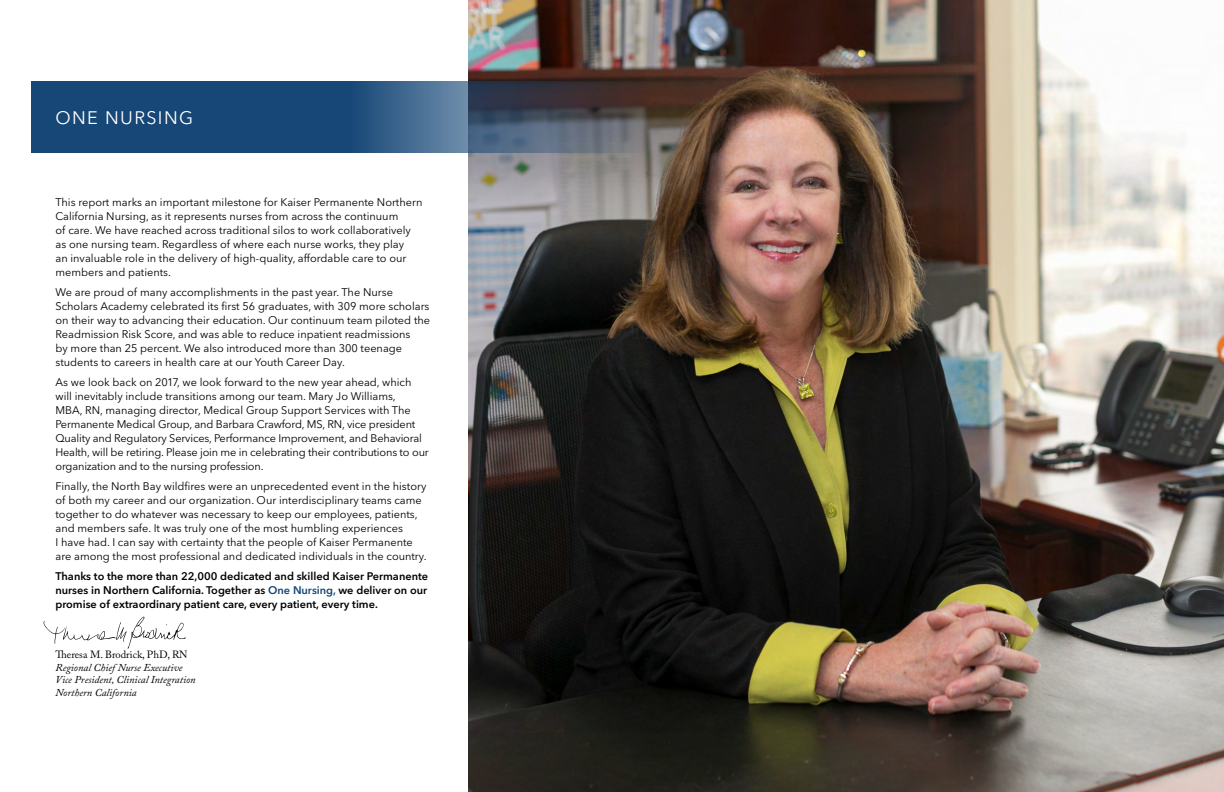
<style>
.page{position:relative;width:1224px;height:792px;background:#fff}
.page>*{position:absolute;margin:0;border:0;box-sizing:border-box;transform-origin:0 0}
.Section_Title{font:18px "Avenir Next LT Pro";letter-spacing:.075em;color:#fff}
.Intro_Letter_Text{font:11px/14px "Avenir Next LT Pro";color:#000}
.Intro_Letter_Text-2{font:600 11px/14px "Avenir Next LT Pro";color:#000;text-align:justify}
.Intro_Letter_Attribu{font:italic 10.5px "Adobe Caslon Pro";color:#000}
.Intro_Letter_Signatu{font:10.5px "Adobe Caslon Pro";color:#000}
.s1{color:#164777}
</style>
<div class="page">
<img style="left:468px;top:0;width:756px;height:792px">
<svg style="left:32px;top:81px;width:624px;height:72px;background:#2e5073"></svg>
<svg style="left:43px;top:616px;width:143px;height:33px"></svg>
<p class="Section_Title" style="left:56px;top:107px;width:139px">ONE NURSING</p>
<p class="Intro_Letter_Text" style="left:55px;top:195px;width:368px">This report marks an important milestone for Kaiser Permanente Northern California Nursing, as it represents nurses from across the continuum<br>of care. We have reached across traditional silos to work collaboratively as one nursing team. Regardless of where each nurse works, they play<br>an invaluable role in the delivery of high-quality, affordable care to our members and patients.</p>
<p class="Intro_Letter_Text" style="left:55px;top:285px;width:376px">We are proud of many accomplishments in the past year. The Nurse Scholars Academy celebrated its first 56 graduates, with 309 more scholars on their way to advancing their education. Our continuum team piloted the Readmission Risk Score, and was able to reduce inpatient readmissions<br>by more than 25 percent. We also introduced more than 300 teenage students to careers in health care at our Youth Career Day.</p>
<p class="Intro_Letter_Text" style="left:55px;top:375px;width:375px">As we look back on 2017, we look forward to the new year ahead, which will inevitably include transitions among our team. Mary Jo Williams,<br>MBA, RN, managing director, Medical Group Support Services with The Permanente Medical Group, and Barbara Crawford, MS, RN, vice president Quality and Regulatory Services, Performance Improvement, and Behavioral Health, will be retiring. Please join me in celebrating their contributions to our organization and to the nursing profession.</p>
<p class="Intro_Letter_Text" style="left:55px;top:479px;width:372px">Finally, the North Bay wildfires were an unprecedented event in the history of both my career and our organization. Our interdisciplinary teams came together to do whatever was necessary to keep our employees, patients, and members safe. It was truly one of the most humbling experiences<br>I have had. I can say with certainty that the people of Kaiser Permanente are among the most professional and dedicated individuals in the country.</p>
<p class="Intro_Letter_Text-2" style="left:55px;top:569px;width:374px">Thanks to the more than 22,000 dedicated and skilled Kaiser Permanente nurses in Northern California. Together as <span class="s1">One Nursing,</span> we deliver on our promise of extraordinary patient care, every patient, every time.</p>
<p class="Intro_Letter_Signatu" style="left:55px;top:649px;width:134px">Theresa M. Brodrick, PhD, RN</p>
<p class="Intro_Letter_Attribu" style="left:55px;top:661px;width:129px">Regional Chief Nurse Executive</p>
<p class="Intro_Letter_Attribu" style="left:55px;top:674px;width:142px">Vice President, Clinical Integration</p>
<p class="Intro_Letter_Attribu" style="left:55px;top:686px;width:83px">Northern California</p>
</div>
